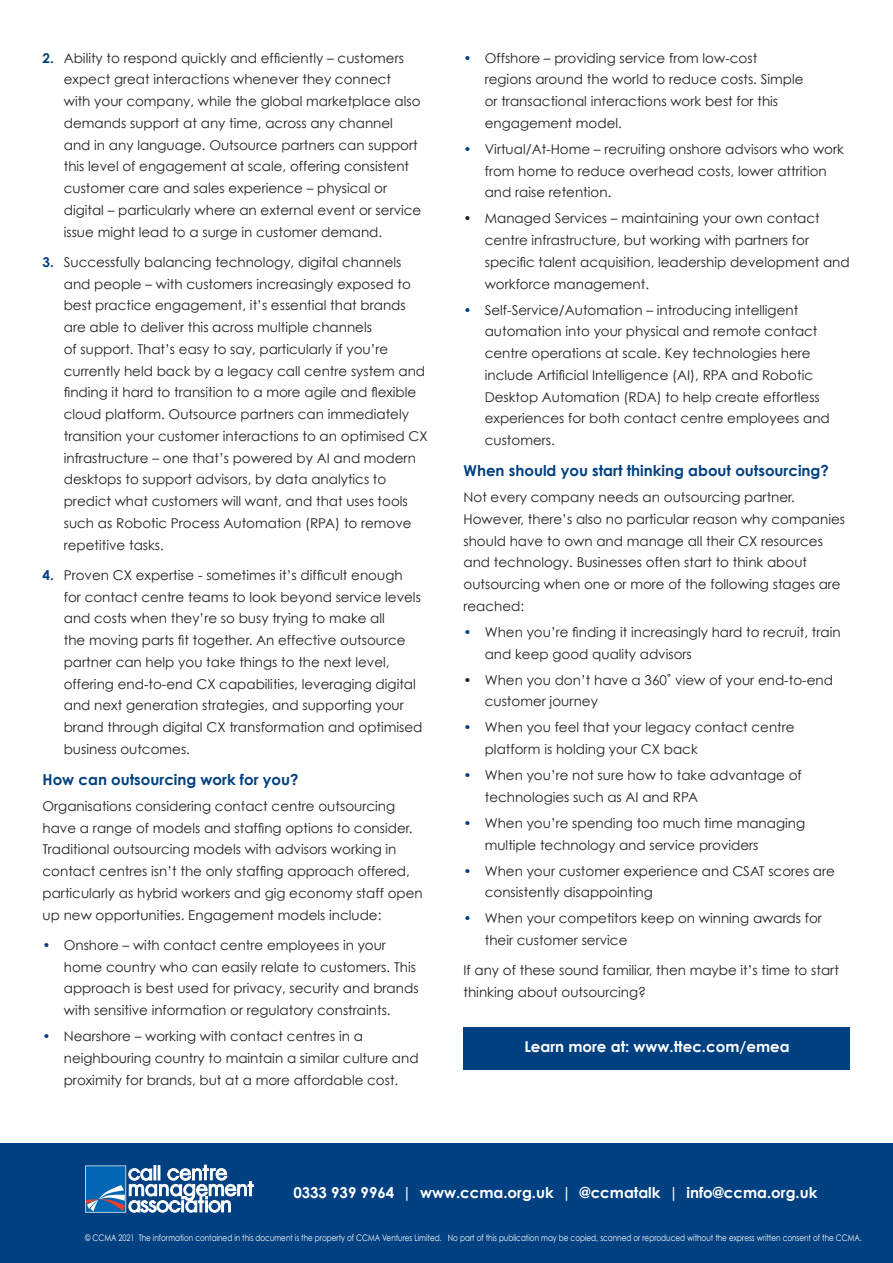
<style>
.page{position:relative;width:893px;height:1263px;background:#fff}
.page>*{position:absolute;margin:0;border:0;box-sizing:border-box;transform-origin:0 0}
.t1{font:700 15px "Century Gothic";color:#fff}
.t2{font:700 15px "Century Gothic";color:#014081}
.t3{font:13.5px/21.8px "Century Gothic";color:#231f20}
.t4{font:9px "Century Gothic";color:#fff;scale:.81 1}
.s1{font-weight:700;color:#014081}
.s2{color:#014081}
</style>
<div class="page">
<div style="left:0;top:1144px;width:893px;height:119px;background:#014081"></div>
<svg style="left:85px;top:1165px;width:169px;height:47px"></svg>
<div style="left:463px;top:1027px;width:387px;height:42px;background:#014081"></div>
<p class="t3" style="left:64px;top:47px;width:359px;text-indent:-21px"><span class="s1">2.</span> Ability to respond quickly and efficiently – customers expect great interactions whenever they connect<br>with your company, while the global marketplace also demands support at any time, across any channel and in any language. Outsource partners can support this level of engagement at scale, offering consistent customer care and sales experience – physical or digital – particularly where an external event or service issue might lead to a surge in customer demand.</p>
<p class="t3" style="left:64px;top:251px;width:365px;text-indent:-21px"><span class="s1">3.</span> Successfully balancing technology, digital channels and people – with customers increasingly exposed to best practice engagement, it’s essential that brands are able to deliver this across multiple channels<br>of support. That’s easy to say, particularly if you’re currently held back by a legacy call centre system and finding it hard to transition to a more agile and flexible cloud platform. Outsource partners can immediately transition your customer interactions to an optimised CX infrastructure – one that’s powered by AI and modern desktops to support advisors, by data analytics to predict what customers will want, and that uses tools such as Robotic Process Automation (RPA) to remove repetitive tasks.</p>
<p class="t3" style="left:64px;top:564px;width:360px;text-indent:-21px"><span class="s1">4.</span> Proven CX expertise - sometimes it’s difficult enough for contact centre teams to look beyond service levels and costs when they’re so busy trying to make all<br>the moving parts fit together. An effective outsource partner can help you take things to the next level, offering end-to-end CX capabilities, leveraging digital and next generation strategies, and supporting your brand through digital CX transformation and optimised business outcomes.</p>
<p class="t2" style="left:43px;top:770px;width:257px">How can outsourcing work for you?</p>
<p class="t3" style="left:43px;top:795px;width:382px">Organisations considering contact centre outsourcing have a range of models and staffing options to consider.<br>Traditional outsourcing models with advisors working in contact centres isn’t the only staffing approach offered, particularly as hybrid workers and gig economy staff open up new opportunities. Engagement models include:</p>
<p class="t3" style="left:64px;top:934px;width:356px;text-indent:-21px"><span class="s2">•</span> Onshore – with contact centre employees in your home country who can easily relate to customers. This approach is best used for privacy, security and brands with sensitive information or regulatory constraints.</p>
<p class="t3" style="left:64px;top:1025px;width:356px;text-indent:-21px"><span class="s2">•</span> Nearshore – working with contact centres in a neighbouring country to maintain a similar culture and proximity for brands, but at a more affordable cost.</p>
<p class="t3" style="left:485px;top:47px;width:320px;text-indent:-21px"><span class="s2">•</span> Offshore – providing service from low-cost regions around the world to reduce costs. Simple or transactional interactions work best for this engagement model.</p>
<p class="t3" style="left:485px;top:138px;width:361px;text-indent:-21px"><span class="s2">•</span> Virtual/At-Home – recruiting onshore advisors who work from home to reduce overhead costs, lower attrition and raise retention.</p>
<p class="t3" style="left:485px;top:207px;width:366px;text-indent:-21px">• Managed Services – maintaining your own contact centre infrastructure, but working with partners for specific talent acquisition, leadership development and workforce management.</p>
<p class="t3" style="left:485px;top:299px;width:347px;text-indent:-21px"><span class="s2">•</span> Self-Service/Automation – introducing intelligent automation into your physical and remote contact centre operations at scale. Key technologies here include Artificial Intelligence (AI), RPA and Robotic Desktop Automation (RDA) to help create effortless experiences for both contact centre employees and customers.</p>
<p class="t2" style="left:463px;top:461px;width:367px">When should you start thinking about outsourcing?</p>
<p class="t3" style="left:463px;top:486px;width:383px">Not every company needs an outsourcing partner.<br>However, there’s also no particular reason why companies should have to own and manage all their CX resources and technology. Businesses often start to think about outsourcing when one or more of the following stages are reached:</p>
<p class="t3" style="left:485px;top:621px;width:357px;text-indent:-21px"><span class="s2">•</span> When you’re finding it increasingly hard to recruit, train and keep good quality advisors</p>
<p class="t3" style="left:485px;top:669px;width:350px;text-indent:-21px">• When you don’t have a 360˚ view of your end-to-end customer journey</p>
<p class="t3" style="left:485px;top:716px;width:311px;text-indent:-21px"><span class="s2">•</span> When you feel that your legacy contact centre platform is holding your CX back</p>
<p class="t3" style="left:485px;top:764px;width:318px;text-indent:-21px"><span class="s2">•</span> When you’re not sure how to take advantage of technologies such as AI and RPA</p>
<p class="t3" style="left:485px;top:812px;width:322px;text-indent:-21px"><span class="s2">•</span> When you’re spending too much time managing multiple technology and service providers</p>
<p class="t3" style="left:485px;top:860px;width:352px;text-indent:-21px"><span class="s2">•</span> When your customer experience and CSAT scores are consistently disappointing</p>
<p class="t3" style="left:485px;top:907px;width:339px;text-indent:-21px"><span class="s2">•</span> When your competitors keep on winning awards for their customer service</p>
<p class="t3" style="left:463px;top:959px;width:377px">If any of these sound familiar, then maybe it’s time to start thinking about outsourcing?</p>
<p class="t1" style="left:524px;top:1037px;width:267px">Learn more at: www.ttec.com/emea</p>
<p class="t1" style="left:293px;top:1183px;width:526px">0333 939 9964 | www.ccma.org.uk | @ccmatalk | info@ccma.org.uk</p>
<p class="t4" style="left:85px;top:1232px;width:960px">© CCMA 2021 The information contained in this document is the property of CCMA Ventures Limited. No part of this publication may be copied, scanned or reproduced without the express written consent of the CCMA.</p>
</div>
